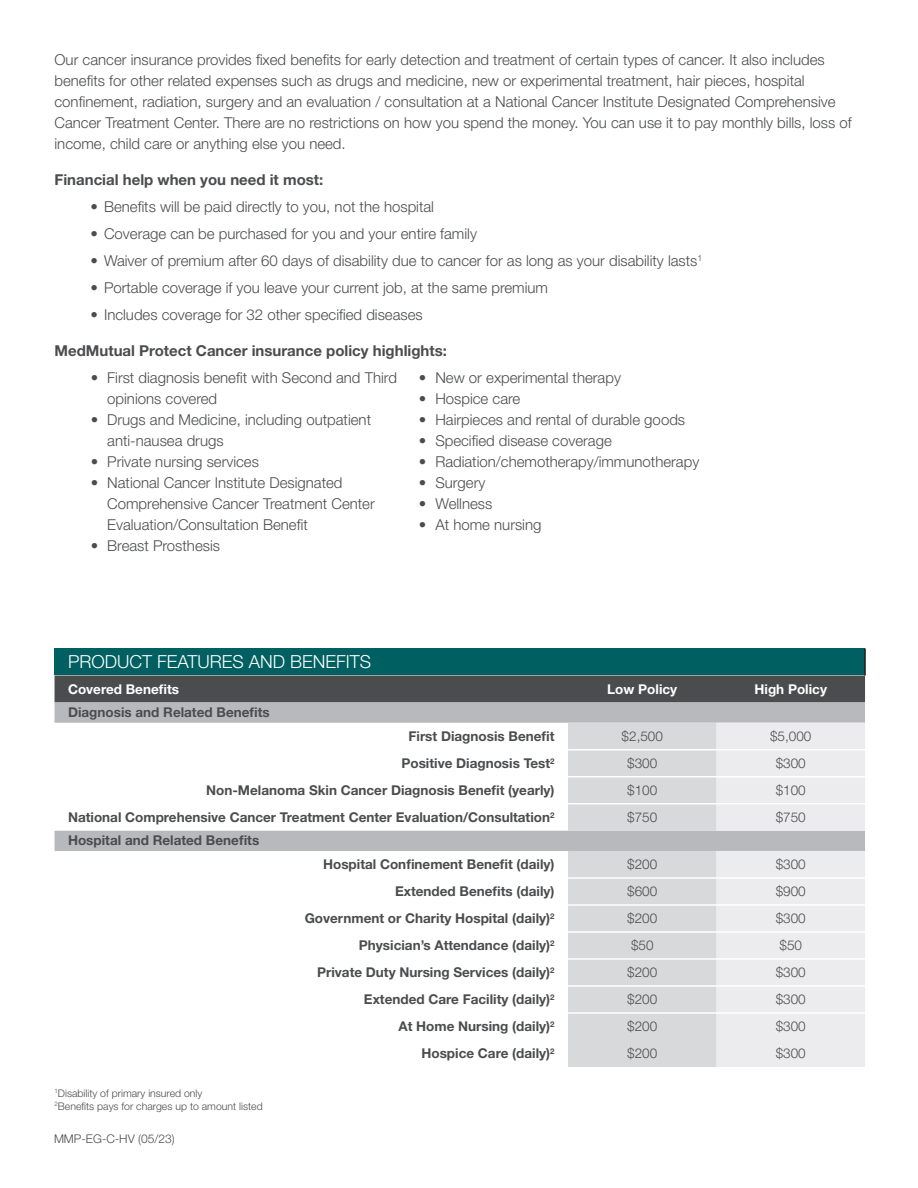
<style>
.page{position:relative;width:918px;height:1188px;background:#fff}
.page>*{position:absolute;margin:0;border:0;box-sizing:border-box;transform-origin:0 0}
.t1{font:300 18px "Helvetica Neue LT Std";color:#fff}
.Body_Copy_12pt{font:300 15px/21px "Helvetica Neue LT Std";color:#4b4c4d}
.Body_Copy_12pt-2{font:700 15px "Helvetica Neue LT Std";color:#4b4c4d}
.t2{font:700 13.5px "Helvetica Neue LT Std";color:#4b4c4d}
.t3{font:300 13.5px "Helvetica Neue LT Std";color:#4b4c4d}
.t4{font:700 13.5px "Helvetica Neue LT Std";color:#fff}
.Cover_Code{font:300 12px "Helvetica Neue LT Std";color:#4b4c4d}
.Body_Copy_12pt-3{font:300 10.5px/12.6px "Helvetica Neue LT Std";color:#4b4c4d}
</style>
<div class="page">
<div style="left:55px;top:648px;width:810px;height:27px;background:#005f60"></div>
<div style="left:55px;top:675px;width:810px;height:27px;background:#4b4c4d"></div>
<svg style="left:55px;top:702px;width:810px;height:149px"></svg>
<svg style="left:568px;top:723px;width:149px;height:344px;background:#d6d7d9"></svg>
<div style="left:717px;top:723px;width:148px;height:344px;background:#ececee"></div>
<hr style="left:864px;top:648px;width:2px;height:27px;background:#231f20">
<hr style="left:568px;top:749px;width:149px;height:1px;background:#fff">
<hr style="left:717px;top:749px;width:148px;height:1px;background:#fff">
<hr style="left:568px;top:776px;width:149px;height:1px;background:#fff">
<hr style="left:717px;top:776px;width:148px;height:1px;background:#fff">
<hr style="left:568px;top:803px;width:149px;height:1px;background:#fff">
<hr style="left:717px;top:803px;width:148px;height:1px;background:#fff">
<hr style="left:568px;top:877px;width:149px;height:2px;background:#fff">
<hr style="left:717px;top:877px;width:148px;height:2px;background:#fff">
<hr style="left:568px;top:904px;width:149px;height:2px;background:#fff">
<hr style="left:717px;top:904px;width:148px;height:2px;background:#fff">
<hr style="left:568px;top:931px;width:149px;height:2px;background:#fff">
<hr style="left:717px;top:931px;width:148px;height:2px;background:#fff">
<hr style="left:568px;top:958px;width:149px;height:2px;background:#fff">
<hr style="left:717px;top:958px;width:148px;height:2px;background:#fff">
<hr style="left:568px;top:985px;width:149px;height:2px;background:#fff">
<hr style="left:717px;top:985px;width:148px;height:2px;background:#fff">
<hr style="left:568px;top:1012px;width:149px;height:2px;background:#fff">
<hr style="left:717px;top:1012px;width:148px;height:2px;background:#fff">
<p class="Body_Copy_12pt" style="left:55px;top:49px;width:799px">Our cancer insurance provides fixed benefits for early detection and treatment of certain types of cancer. It also includes benefits for other related expenses such as drugs and medicine, new or experimental treatment, hair pieces, hospital confinement, radiation, surgery and an evaluation / consultation at a National Cancer Institute Designated Comprehensive Cancer Treatment Center. There are no restrictions on how you spend the money. You can use it to pay monthly bills, loss of income, child care or anything else you need.</p>
<p class="Body_Copy_12pt-2" style="left:55px;top:170px;width:270px">Financial help when you need it most:</p>
<p class="Body_Copy_12pt" style="left:91px;top:196px;width:345px">• Benefits will be paid directly to you, not the hospital</p>
<p class="Body_Copy_12pt" style="left:91px;top:223px;width:388px">• Coverage can be purchased for you and your entire family</p>
<p class="Body_Copy_12pt" style="left:91px;top:250px;width:613px">• Waiver of premium after 60 days of disability due to cancer for as long as your disability lasts<sup>1</sup></p>
<p class="Body_Copy_12pt" style="left:91px;top:277px;width:459px">• Portable coverage if you leave your current job, at the same premium</p>
<p class="Body_Copy_12pt" style="left:91px;top:304px;width:334px">• Includes coverage for 32 other specified diseases</p>
<p class="Body_Copy_12pt-2" style="left:55px;top:341px;width:394px">MedMutual Protect Cancer insurance policy highlights:</p>
<p class="Body_Copy_12pt" style="left:107px;top:367px;width:291px;text-indent:-17px">• First diagnosis benefit with Second and Third opinions covered</p>
<p class="Body_Copy_12pt" style="left:107px;top:409px;width:265px;text-indent:-17px">• Drugs and Medicine, including outpatient anti-nausea drugs</p>
<p class="Body_Copy_12pt" style="left:91px;top:451px;width:170px">• Private nursing services</p>
<p class="Body_Copy_12pt" style="left:107px;top:472px;width:269px;text-indent:-17px">• National Cancer Institute Designated<br>Comprehensive Cancer Treatment Center<br>Evaluation/Consultation Benefit</p>
<p class="Body_Copy_12pt" style="left:91px;top:535px;width:131px">• Breast Prosthesis</p>
<p class="Body_Copy_12pt" style="left:419px;top:367px;width:204px">• New or experimental therapy</p>
<p class="Body_Copy_12pt" style="left:419px;top:388px;width:103px">• Hospice care</p>
<p class="Body_Copy_12pt" style="left:419px;top:409px;width:268px">• Hairpieces and rental of durable goods</p>
<p class="Body_Copy_12pt" style="left:419px;top:430px;width:194px">• Specified disease coverage</p>
<p class="Body_Copy_12pt" style="left:419px;top:451px;width:282px">• Radiation/chemotherapy/immunotherapy</p>
<p class="Body_Copy_12pt" style="left:419px;top:472px;width:68px">• Surgery</p>
<p class="Body_Copy_12pt" style="left:419px;top:493px;width:75px">• Wellness</p>
<p class="Body_Copy_12pt" style="left:419px;top:514px;width:124px">• At home nursing</p>
<p class="t1" style="left:68px;top:651px;width:305px">PRODUCT FEATURES AND BENEFITS</p>
<p class="t4" style="left:68px;top:681px;width:113px">Covered Benefits</p>
<p class="t4" style="left:607px;top:681px;width:71px">Low Policy</p>
<p class="t4" style="left:755px;top:681px;width:74px">High Policy</p>
<p class="t2" style="left:68px;top:704px;width:203px">Diagnosis and Related Benefits</p>
<p class="t2" style="left:409px;top:728px;width:147px">First Diagnosis Benefit</p>
<p class="t3" style="left:622px;top:728px;width:43px">$2,500</p>
<p class="t3" style="left:770px;top:728px;width:43px">$5,000</p>
<p class="t2" style="left:401px;top:755px;width:155px">Positive Diagnosis Test<sup>2</sup></p>
<p class="t3" style="left:627px;top:755px;width:32px">$300</p>
<p class="t3" style="left:776px;top:755px;width:32px">$300</p>
<p class="t2" style="left:206px;top:782px;width:350px">Non-Melanoma Skin Cancer Diagnosis Benefit (yearly)</p>
<p class="t3" style="left:627px;top:782px;width:32px">$100</p>
<p class="t3" style="left:776px;top:782px;width:32px">$100</p>
<p class="t2" style="left:68px;top:809px;width:488px">National Comprehensive Cancer Treatment Center Evaluation/Consultation<sup>2</sup></p>
<p class="t3" style="left:627px;top:809px;width:32px">$750</p>
<p class="t3" style="left:776px;top:809px;width:32px">$750</p>
<p class="t2" style="left:68px;top:832px;width:193px">Hospital and Related Benefits</p>
<p class="t2" style="left:323px;top:856px;width:233px">Hospital Confinement Benefit (daily)</p>
<p class="t3" style="left:627px;top:856px;width:32px">$200</p>
<p class="t3" style="left:776px;top:856px;width:32px">$300</p>
<p class="t2" style="left:395px;top:883px;width:161px">Extended Benefits (daily)</p>
<p class="t3" style="left:627px;top:883px;width:32px">$600</p>
<p class="t3" style="left:776px;top:883px;width:32px">$900</p>
<p class="t2" style="left:305px;top:910px;width:251px">Government or Charity Hospital (daily)<sup>2</sup></p>
<p class="t3" style="left:627px;top:910px;width:32px">$200</p>
<p class="t3" style="left:776px;top:910px;width:32px">$300</p>
<p class="t2" style="left:359px;top:937px;width:197px">Physician’s Attendance (daily)<sup>2</sup></p>
<p class="t3" style="left:631px;top:937px;width:24px">$50</p>
<p class="t3" style="left:780px;top:937px;width:24px">$50</p>
<p class="t2" style="left:317px;top:964px;width:239px">Private Duty Nursing Services (daily)<sup>2</sup></p>
<p class="t3" style="left:627px;top:964px;width:32px">$200</p>
<p class="t3" style="left:776px;top:964px;width:32px">$300</p>
<p class="t2" style="left:364px;top:991px;width:192px">Extended Care Facility (daily)<sup>2</sup></p>
<p class="t3" style="left:627px;top:991px;width:32px">$200</p>
<p class="t3" style="left:776px;top:991px;width:32px">$300</p>
<p class="t2" style="left:398px;top:1018px;width:158px">At Home Nursing (daily)<sup>2</sup></p>
<p class="t3" style="left:627px;top:1018px;width:32px">$200</p>
<p class="t3" style="left:776px;top:1018px;width:32px">$300</p>
<p class="t2" style="left:421px;top:1045px;width:135px">Hospice Care (daily)<sup>2</sup></p>
<p class="t3" style="left:627px;top:1045px;width:32px">$200</p>
<p class="t3" style="left:776px;top:1045px;width:32px">$300</p>
<p class="Body_Copy_12pt-3" style="left:55px;top:1087px;width:210px"><sup>1</sup>Disability of primary insured only<br><sup>2</sup>Benefits pays for charges up to amount listed</p>
<p class="Cover_Code" style="left:54px;top:1131px;width:122px">MMP-EG-C-HV (05/23)</p>
</div>
